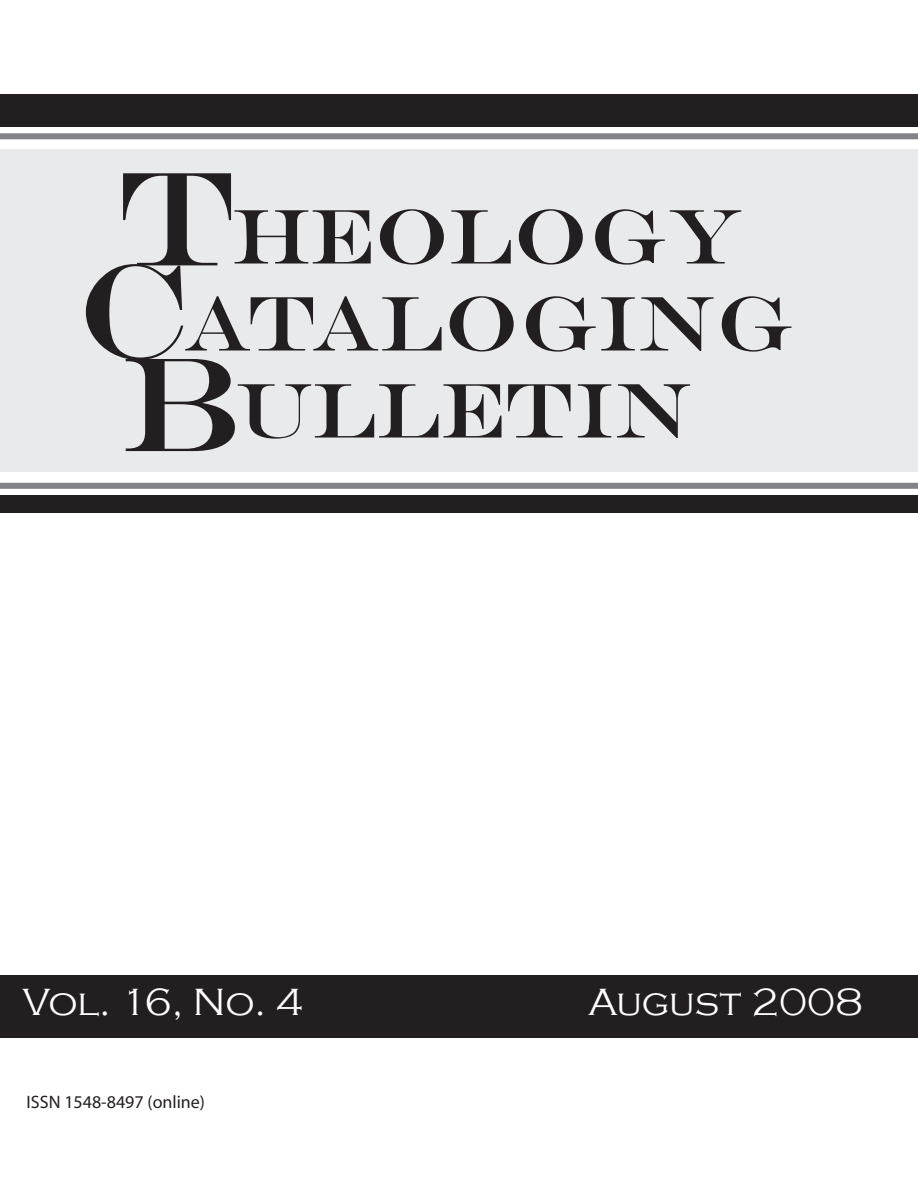
<style>
.page{position:relative;width:918px;height:1188px;background:#fff}
.page>*{position:absolute;margin:0;border:0;box-sizing:border-box;transform-origin:0 0}
.t1{font:135px "Engravers";color:#231f20}
.t2{font:78px "Engravers";color:#231f20}
.t3{font:300 39px "Copperplate Gothic";color:#fff}
.t4{font:18px "Myriad";color:#231f20}
</style>
<div class="page">
<div style="left:0;top:976px;width:918px;height:62px;background:#231f20"></div>
<div style="left:0;top:150px;width:918px;height:322px;background:#e9eaeb"></div>
<div style="left:0;top:133px;width:918px;height:6px;background:#808285"></div>
<div style="left:0;top:483px;width:918px;height:6px;background:#808285"></div>
<div style="left:0;top:94px;width:918px;height:33px;background:#231f20"></div>
<div style="left:0;top:496px;width:918px;height:17px;background:#231f20"></div>
<h1 class="t1" style="left:118px;top:139px;width:120px">T</h1>
<h1 class="t1" style="left:76px;top:232px;width:117px">C</h1>
<h1 class="t1" style="left:122px;top:325px;width:120px">B</h1>
<p class="t2" style="left:232px;top:190px;width:513px">HEOLOGY</p>
<p class="t2" style="left:184px;top:277px;width:611px">ATALOGING</p>
<p class="t2" style="left:235px;top:364px;width:458px">ULLETIN</p>
<p class="t3" style="left:22px;top:981px;width:283px">Vol. 16, No. 4</p>
<p class="t3" style="left:589px;top:981px;width:276px">August 2008</p>
<p class="t4" style="left:27px;top:1093px;width:180px">ISSN 1548-8497 (online)</p>
</div>
